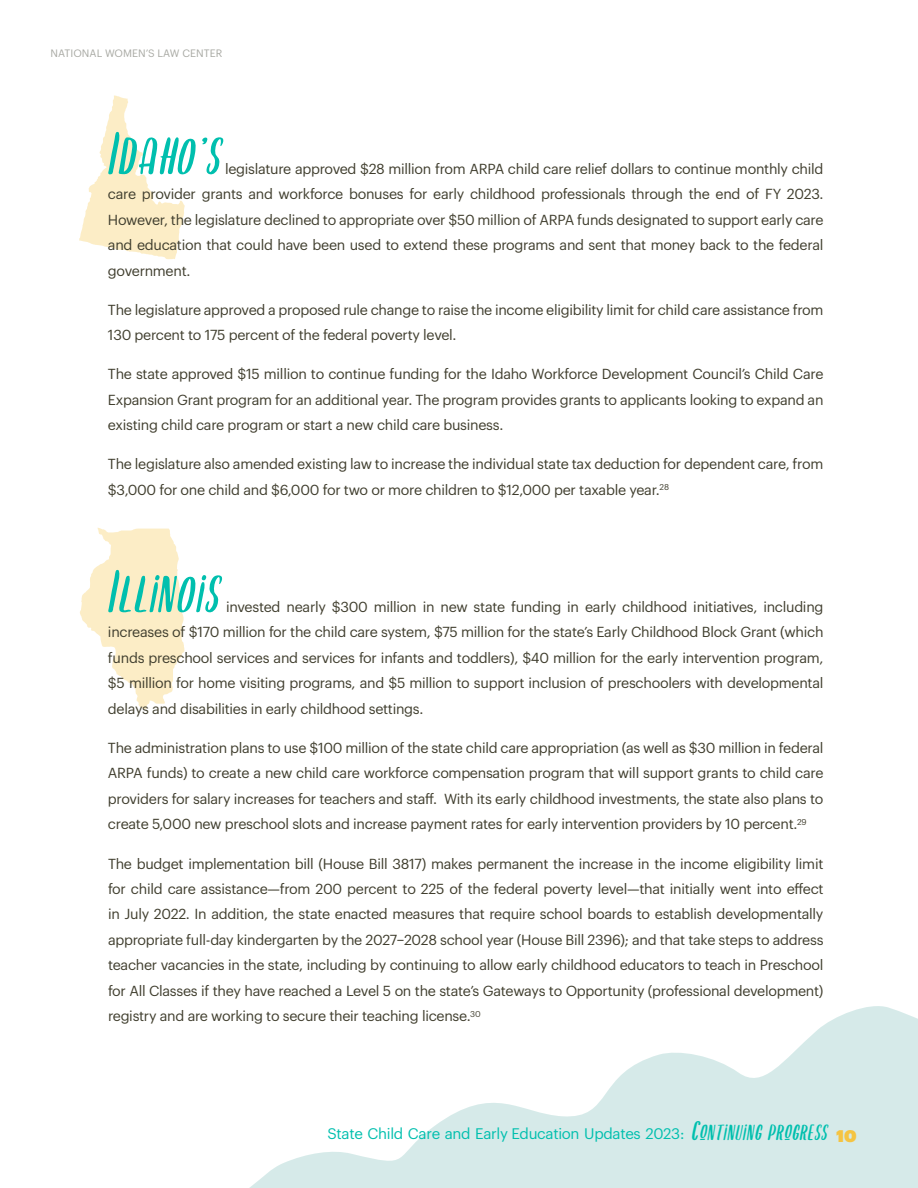
<style>
.page{position:relative;width:918px;height:1188px;background:#fff}
.page>*{position:absolute;margin:0;border:0;box-sizing:border-box;transform-origin:0 0}
.t1{font:italic 52.5px "Bondkler";color:#00bfae}
.t2{font:15px "Graphik";letter-spacing:-.02em;color:#00bfae}
.t3{font:14.25px/25.5px "Graphik";letter-spacing:-.02em;color:#403e2e;text-align:justify}
.t4{font:10.5px "Graphik";letter-spacing:.005em;color:#a8a9a3}
.s1{font-size:60px}
.s2{font-family:"Bondkler";font-style:italic;font-size:27.15px}
.s3{font-family:"Bondkler";font-style:italic;font-size:22.2px}
.s4{font-family:"Graphik Super";font-size:16.5px;color:#f5c442}
</style>
<div class="page">
<svg style="left:249px;top:1006px;width:669px;height:182px"></svg>
<svg style="left:80px;top:528px;width:105px;height:181px"></svg>
<svg style="left:79px;top:96px;width:106px;height:163px"></svg>
<p class="t4" style="left:50px;top:45px;width:173px">NATIONAL WOMEN’S LAW CENTER</p>
<h1 class="t1" style="left:108px;top:128px;width:122px"><span class="s1">I</span>DAHO’S</h1>
<p class="t3" style="left:108px;top:155px;width:717px;text-indent:117px">legislature approved $28 million from ARPA child care relief dollars to continue monthly child care provider grants and workforce bonuses for early childhood professionals through the end of FY 2023.<br>However, the legislature declined to appropriate over $50 million of ARPA funds designated to support early care and education that could have been used to extend these programs and sent that money back to the federal government.</p>
<p class="t3" style="left:108px;top:296px;width:717px">The legislature approved a proposed rule change to raise the income eligibility limit for child care assistance from<br>130 percent to 175 percent of the federal poverty level.</p>
<p class="t3" style="left:108px;top:360px;width:717px">The state approved $15 million to continue funding for the Idaho Workforce Development Council’s Child Care Expansion Grant program for an additional year. The program provides grants to applicants looking to expand an existing child care program or start a new child care business.</p>
<p class="t3" style="left:108px;top:450px;width:717px">The legislature also amended existing law to increase the individual state tax deduction for dependent care, from $3,000 for one child and $6,000 for two or more children to $12,000 per taxable year.<sup>28</sup></p>
<h1 class="t1" style="left:108px;top:566px;width:121px"><span class="s1">I</span>LLINOIS</h1>
<p class="t3" style="left:108px;top:593px;width:717px;text-indent:118px">invested nearly $300 million in new state funding in early childhood initiatives, including increases of $170 million for the child care system, $75 million for the state’s Early Childhood Block Grant (which funds preschool services and services for infants and toddlers), $40 million for the early intervention program, $5 million for home visiting programs, and $5 million to support inclusion of preschoolers with developmental delays and disabilities in early childhood settings.</p>
<p class="t3" style="left:108px;top:734px;width:717px">The administration plans to use $100 million of the state child care appropriation (as well as $30 million in federal ARPA funds) to create a new child care workforce compensation program that will support grants to child care providers for salary increases for teachers and staff. With its early childhood investments, the state also plans to create 5,000 new preschool slots and increase payment rates for early intervention providers by 10 percent.<sup>29</sup></p>
<p class="t3" style="left:108px;top:849px;width:717px">The budget implementation bill (House Bill 3817) makes permanent the increase in the income eligibility limit for child care assistance—from 200 percent to 225 of the federal poverty level—that initially went into effect in July 2022. In addition, the state enacted measures that require school boards to establish developmentally appropriate full-day kindergarten by the 2027–2028 school year (House Bill 2396); and that take steps to address teacher vacancies in the state, including by continuing to allow early childhood educators to teach in Preschool for All Classes if they have reached a Level 5 on the state’s Gateways to Opportunity (professional development) registry and are working to secure their teaching license.<sup>30</sup></p>
<p class="t2" style="left:327px;top:1122px;width:531px">State Child Care and Early Education Updates 2023: <span class="s2">C</span><span class="s3">ONTINUING PROGRESS</span> <span class="s4">10</span></p>
</div>
